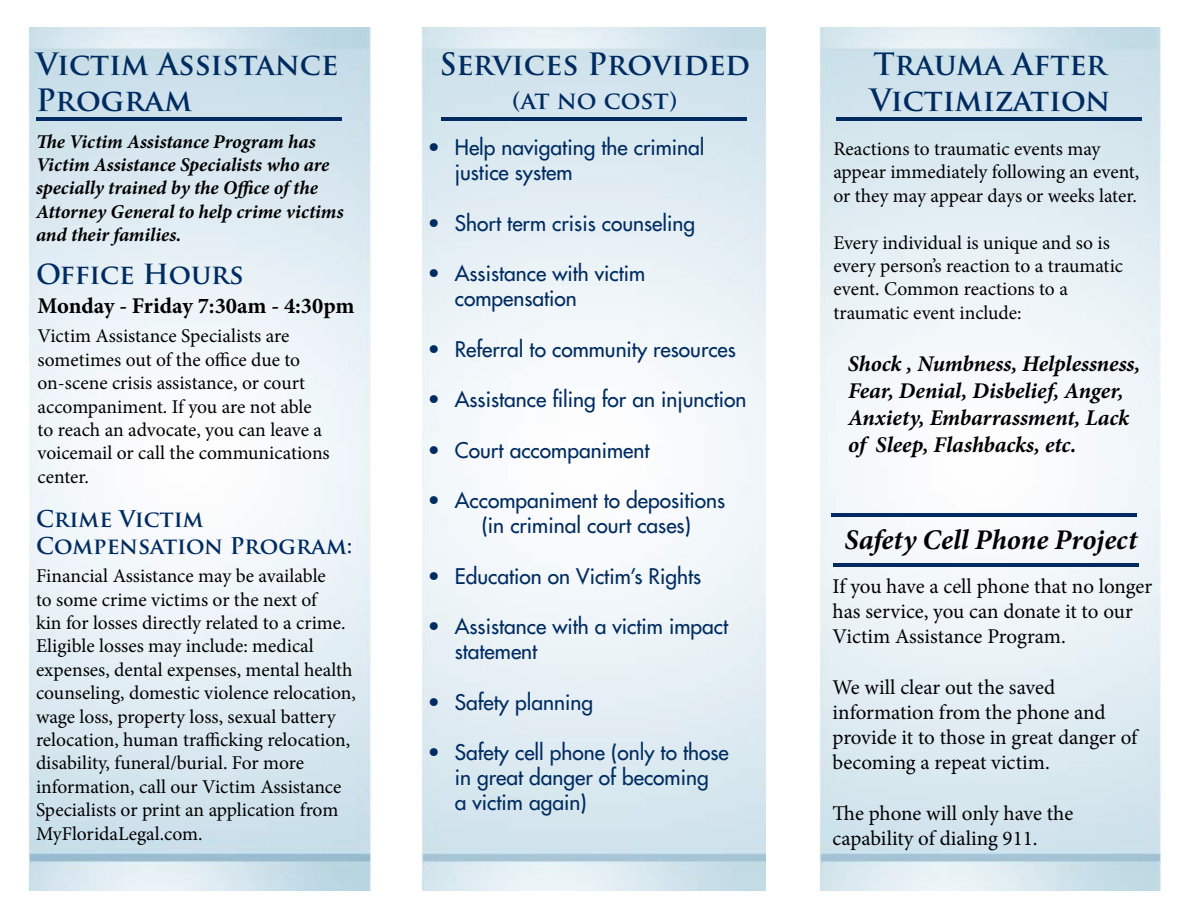
<style>
.page{position:relative;width:1188px;height:918px;background:#fff}
.page>*{position:absolute;margin:0;border:0;box-sizing:border-box;transform-origin:0 0}
.t1{font:700 30px "Trajan Pro";color:#002b60}
.t2{font:italic 700 28.5px "Minion Pro";color:#000}
.t3{font:700 27px "Trajan Pro";letter-spacing:-.015em;color:#002b60}
.t4{font:700 24px "Trajan Pro";color:#002b60}
.t5{font:italic 700 22.5px "Minion Pro";letter-spacing:-.005em;color:#000}
.t6{font:700 22.5px/27px "Trajan Pro";color:#002b60}
.t7{font:700 22.5px "Minion Pro";color:#000}
.t8{font:500 21px/25.2px "Futura Std";color:#002b60}
.t9{font:21px/25.2px "Minion Pro";letter-spacing:-.005em;color:#000}
.t10{font:19.5px/23.4px "Minion Pro";color:#000}
.t11{font:italic 700 19.5px/23.4px "Minion Pro";letter-spacing:-.005em;color:#000}
</style>
<div class="page">
<img style="left:819px;top:27px;width:343px;height:864px">
<hr style="left:836px;top:118px;width:306px;height:3px;background:#002b60">
<img style="left:422px;top:27px;width:343px;height:864px">
<hr style="left:833px;top:563px;width:306px;height:3px;background:#002b60">
<hr style="left:831px;top:514px;width:305px;height:3px;background:#002b60">
<hr style="left:441px;top:118px;width:305px;height:3px;background:#002b60">
<img style="left:29px;top:27px;width:343px;height:864px">
<hr style="left:36px;top:118px;width:305px;height:3px;background:#002b60">
<p class="t1" style="left:36px;top:45px;width:304px">Victim Assistance</p>
<p class="t1" style="left:36px;top:81px;width:158px">Program</p>
<p class="t11" style="left:36px;top:129px;width:309px">The Victim Assistance Program has Victim Assistance Specialists who are specially trained by the Office of the Attorney General to help crime victims and their families.</p>
<p class="t3" style="left:36px;top:258px;width:209px">Office Hours</p>
<p class="t7" style="left:38px;top:290px;width:318px">Monday - Friday 7:30am - 4:30pm</p>
<p class="t10" style="left:38px;top:325px;width:294px">Victim Assistance Specialists are sometimes out of the office due to on-scene crisis assistance, or court accompaniment. If you are not able to reach an advocate, you can leave a voicemail or call the communications center.</p>
<p class="t6" style="left:36px;top:506px;width:318px">Crime Victim<br>Compensation Program:</p>
<p class="t10" style="left:36px;top:564px;width:322px">Financial Assistance may be available<br>to some crime victims or the next of<br>kin for losses directly related to a crime.<br>Eligible losses may include: medical expenses, dental expenses, mental health counseling, domestic violence relocation, wage loss, property loss, sexual battery relocation, human trafficking relocation, disability, funeral/burial. For more information, call our Victim Assistance Specialists or print an application from MyFloridaLegal.com.</p>
<p class="t1" style="left:440px;top:45px;width:312px">Services Provided</p>
<p class="t4" style="left:512px;top:86px;width:167px">(at no cost)</p>
<p class="t8" style="left:455px;top:135px;width:251px;text-indent:-27px">• Help navigating the criminal justice system</p>
<p class="t8" style="left:428px;top:211px;width:269px">• Short term crisis counseling</p>
<p class="t8" style="left:455px;top:261px;width:192px;text-indent:-27px">• Assistance with victim compensation</p>
<p class="t8" style="left:428px;top:337px;width:310px">• Referral to community resources</p>
<p class="t8" style="left:428px;top:387px;width:320px">• Assistance filing for an injunction</p>
<p class="t8" style="left:428px;top:437px;width:223px">• Court accompaniment</p>
<p class="t8" style="left:428px;top:488px;width:299px">• Accompaniment to depositions</p>
<p class="t8" style="left:482px;top:513px;width:211px">(in criminal court cases)</p>
<p class="t8" style="left:428px;top:563px;width:275px">• Education on Victim’s Rights</p>
<p class="t8" style="left:455px;top:614px;width:275px;text-indent:-27px">• Assistance with a victim impact statement</p>
<p class="t8" style="left:428px;top:689px;width:167px">• Safety planning</p>
<p class="t8" style="left:455px;top:740px;width:275px;text-indent:-27px">• Safety cell phone (only to those in great danger of becoming<br>a victim again)</p>
<p class="t1" style="left:873px;top:45px;width:235px">Trauma After</p>
<p class="t1" style="left:870px;top:81px;width:242px">Victimization</p>
<p class="t10" style="left:833px;top:137px;width:307px">Reactions to traumatic events may appear immediately following an event, or they may appear days or weeks later.</p>
<p class="t10" style="left:833px;top:231px;width:291px">Every individual is unique and so is every person’s reaction to a traumatic event. Common reactions to a traumatic event include:</p>
<p class="t5" style="left:848px;top:348px;width:294px">Shock , Numbness, Helplessness,</p>
<p class="t5" style="left:848px;top:375px;width:277px">Fear, Denial, Disbelief, Anger,</p>
<p class="t5" style="left:848px;top:402px;width:282px">Anxiety, Embarrassment, Lack</p>
<p class="t5" style="left:848px;top:429px;width:230px">of Sleep, Flashbacks, etc.</p>
<p class="t2" style="left:845px;top:520px;width:294px">Safety Cell Phone Project</p>
<p class="t9" style="left:833px;top:574px;width:321px">If you have a cell phone that no longer has service, you can donate it to our<br>Victim Assistance Program.</p>
<p class="t9" style="left:833px;top:674px;width:306px">We will clear out the saved information from the phone and provide it to those in great danger of becoming a repeat victim.</p>
<p class="t9" style="left:833px;top:800px;width:242px">The phone will only have the capability of dialing 911.</p>
</div>
